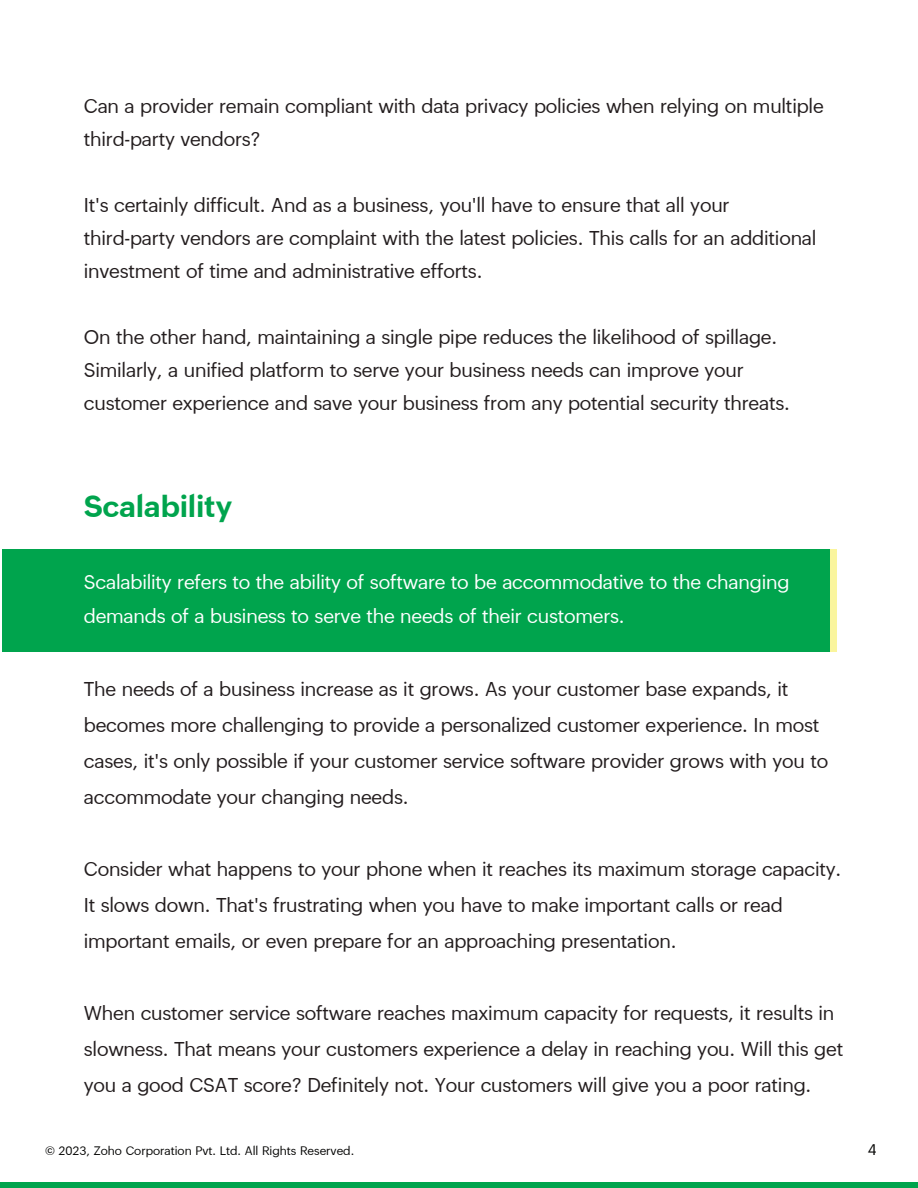
<style>
.page{position:relative;width:918px;height:1188px;background:#fff}
.page>*{position:absolute;margin:0;border:0;box-sizing:border-box;transform-origin:0 0}
.t1{font:700 30px "Zoho Puvi";letter-spacing:-.01em;color:#00a44d}
.t2{font:19.5px/36px "Zoho Puvi";letter-spacing:-.01em;color:#231d1e}
.t3{font:19.5px/34.5px "Zoho Puvi";letter-spacing:-.01em;color:#fff}
.t4{font:15px "Zoho Puvi";color:#050504}
.t5{font:12px "Zoho Puvi";color:#050504}
</style>
<div class="page">
<div style="left:2px;top:549px;width:835px;height:103px;background:#00a44d"></div>
<div style="left:830px;top:549px;width:7px;height:103px;background:#faf59d"></div>
<div style="left:0;top:1183px;width:918px;height:5px;background:#00a44d"></div>
<p class="t2" style="left:84px;top:87px;width:741px;line-height:33px">Can a provider remain compliant with data privacy policies when relying on multiple third-party vendors?</p>
<p class="t2" style="left:84px;top:186px;width:734px;line-height:33px">It's certainly difficult. And as a business, you'll have to ensure that all your third-party vendors are complaint with the latest policies. This calls for an additional investment of time and administrative efforts.</p>
<p class="t2" style="left:84px;top:318px;width:708px;line-height:33px">On the other hand, maintaining a single pipe reduces the likelihood of spillage.<br>Similarly, a unified platform to serve your business needs can improve your customer experience and save your business from any potential security threats.</p>
<h1 class="t1" style="left:84px;top:483px;width:150px">Scalability</h1>
<p class="t3" style="left:84px;top:563px;width:707px">Scalability refers to the ability of software to be accommodative to the changing demands of a business to serve the needs of their customers.</p>
<p class="t2" style="left:84px;top:669px;width:746px">The needs of a business increase as it grows. As your customer base expands, it becomes more challenging to provide a personalized customer experience. In most cases, it's only possible if your customer service software provider grows with you to accommodate your changing needs.</p>
<p class="t2" style="left:84px;top:849px;width:759px">Consider what happens to your phone when it reaches its maximum storage capacity.<br>It slows down. That's frustrating when you have to make important calls or read important emails, or even prepare for an approaching presentation.</p>
<p class="t2" style="left:84px;top:993px;width:761px">When customer service software reaches maximum capacity for requests, it results in slowness. That means your customers experience a delay in reaching you. Will this get you a good CSAT score? Definitely not. Your customers will give you a poor rating.</p>
<p class="t5" style="left:45px;top:1142px;width:311px">© 2023, Zoho Corporation Pvt. Ltd. All Rights Reserved.</p>
<p class="t4" style="left:868px;top:1138px;width:10px">4</p>
</div>
